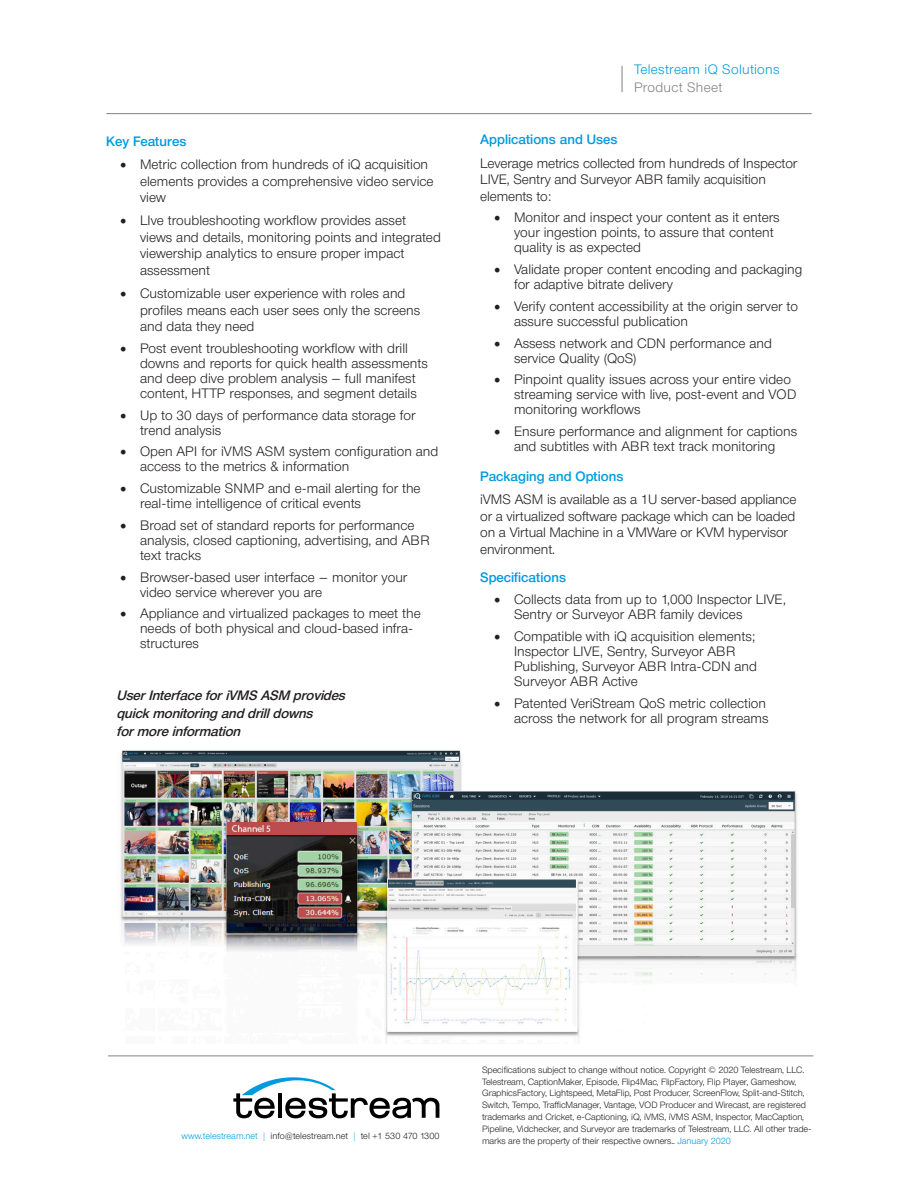
<style>
.page{position:relative;width:918px;height:1188px;background:#fff}
.page>*{position:absolute;margin:0;border:0;box-sizing:border-box;transform-origin:0 0}
.t1{font:300 13.5px/15px "Neue Helvetica BQ";color:#231f20}
.t2{font:italic 500 13.5px "Neue Helvetica BQ";color:#231f20}
.t3{font:500 13.5px "Neue Helvetica BQ";color:#009bdf}
.t4{font:300 13.5px "Neue Helvetica BQ";letter-spacing:.02em;color:#009bdf}
.t5{font:300 13.5px "Neue Helvetica BQ";letter-spacing:.02em;color:#808285}
.t6{font:300 9px/11.9px "Neue Helvetica BQ";letter-spacing:-.01em;color:#231f20}
.s1{font-family:"Minion Pro";font-weight:400;font-size:18px}
.s2{color:#009bdf}
</style>
<div class="page">
<hr style="left:108px;top:1056px;width:705px;height:1px;background:#808285">
<svg style="left:233px;top:1077px;width:206px;height:41px"></svg>
<img style="left:120px;top:750px;width:677px;height:294px">
<hr style="left:106px;top:113px;width:706px;height:1px;background:#808285">
<svg style="left:622px;top:66px;width:1px;height:26px"></svg>
<p class="t3" style="left:106px;top:132px;width:82px">Key Features</p>
<p class="t1" style="left:140px;top:156px;width:295px;line-height:16.5px;text-indent:-20px"><span class="s1">•</span> Metric collection from hundreds of iQ acquisition elements provides a comprehensive video service view</p>
<p class="t1" style="left:140px;top:212px;width:302px;line-height:16.5px;text-indent:-20px"><span class="s1">•</span> LIve troubleshooting workflow provides asset views and details, monitoring points and integrated viewership analytics to ensure proper impact assessment</p>
<p class="t1" style="left:140px;top:285px;width:282px;line-height:16.5px;text-indent:-20px"><span class="s1">•</span> Customizable user experience with roles and profiles means each user sees only the screens and data they need</p>
<p class="t1" style="left:140px;top:340px;width:289px;text-indent:-20px"><span class="s1">•</span> Post event troubleshooting workflow with drill downs and reports for quick health assessments and deep dive problem analysis – full manifest content, HTTP responses, and segment details</p>
<p class="t1" style="left:140px;top:407px;width:277px;text-indent:-20px"><span class="s1">•</span> Up to 30 days of performance data storage for trend analysis</p>
<p class="t1" style="left:140px;top:444px;width:300px;text-indent:-20px"><span class="s1">•</span> Open API for iVMS ASM system configuration and access to the metrics &amp; information</p>
<p class="t1" style="left:140px;top:481px;width:282px;text-indent:-20px"><span class="s1">•</span> Customizable SNMP and e-mail alerting for the real-time intelligence of critical events</p>
<p class="t1" style="left:140px;top:517px;width:291px;text-indent:-20px"><span class="s1">•</span> Broad set of standard reports for performance analysis, closed captioning, advertising, and ABR text tracks</p>
<p class="t1" style="left:140px;top:569px;width:269px;text-indent:-20px"><span class="s1">•</span> Browser-based user interface – monitor your video service wherever you are</p>
<p class="t1" style="left:140px;top:606px;width:282px;text-indent:-20px"><span class="s1">•</span> Appliance and virtualized packages to meet the needs of both physical and cloud-based infra&shy;structures</p>
<p class="t2" style="left:117px;top:687px;width:234px">UserInterfaceforiVMS ASM provides</p>
<p class="t2" style="left:117px;top:705px;width:202px">quickmonitoringanddrilldowns</p>
<p class="t2" style="left:117px;top:723px;width:129px">formoreinformation</p>
<p class="t4" style="left:634px;top:61px;width:147px">Telestream iQ Solutions</p>
<p class="t5" style="left:634px;top:79px;width:90px">Product Sheet</p>
<p class="t3" style="left:480px;top:131px;width:139px">Applications and Uses</p>
<p class="t1" style="left:480px;top:154px;width:319px;line-height:16.5px">Leverage metrics collected from hundreds of Inspector<br>LIVE, Sentry and Surveyor ABR family acquisition elements to:</p>
<p class="t1" style="left:514px;top:210px;width:267px;text-indent:-20px"><span class="s1">•</span> Monitor and inspect your content as it enters your ingestion points, to assure that content quality is as expected</p>
<p class="t1" style="left:514px;top:262px;width:290px;text-indent:-20px"><span class="s1">•</span> Validate proper content encoding and packaging for adaptive bitrate delivery</p>
<p class="t1" style="left:514px;top:298px;width:286px;text-indent:-20px"><span class="s1">•</span> Verify content accessibility at the origin server to assure successful publication</p>
<p class="t1" style="left:514px;top:335px;width:259px;text-indent:-20px"><span class="s1">•</span> Assess network and CDN performance and service Quality (QoS)</p>
<p class="t1" style="left:514px;top:372px;width:284px;text-indent:-20px"><span class="s1">•</span> Pinpoint quality issues across your entire video streaming service with live, post-event and VOD monitoring workflows</p>
<p class="t1" style="left:494px;top:424px;width:305px;text-align:center"><span class="s1">•</span> Ensure performance and alignment for captions and subtitles with ABR text track monitoring</p>
<p class="t3" style="left:480px;top:468px;width:145px">Packaging and Options</p>
<p class="t1" style="left:480px;top:491px;width:318px;line-height:16.5px">iVMS ASM is available as a 1U server-based appliance or a virtualized software package which can be loaded on a Virtual Machine in a VMWare or KVM hypervisor environment.</p>
<p class="t3" style="left:480px;top:569px;width:87px">Specifications</p>
<p class="t1" style="left:514px;top:592px;width:273px;text-indent:-20px"><span class="s1">•</span> Collects data from up to 1,000 Inspector LIVE,<br>Sentry or Surveyor ABR family devices</p>
<p class="t1" style="left:514px;top:628px;width:245px;text-indent:-20px"><span class="s1">•</span> Compatible with iQ acquisition elements; Inspector LIVE, Sentry, Surveyor ABR Publishing, Surveyor ABR Intra-CDN and Surveyor ABR Active</p>
<p class="t1" style="left:494px;top:695px;width:276px;text-align:right"><span class="s1">•</span> Patented VeriStream QoS metric collection across the network for all program streams</p>
<p class="t6" style="left:182px;top:1130px;width:259px"><span class="s2">www.telestream.net |</span> info@telestream.net <span class="s2">|</span> tel +1 530 470 1300</p>
<p class="t6" style="left:482px;top:1064px;width:324px">Specifications subject to change without notice. Copyright © 2020 Telestream, LLC.</p>
<p class="t6" style="left:482px;top:1076px;width:331px">Telestream, CaptionMaker, Episode, Flip4Mac, FlipFactory, Flip Player, Gameshow, GraphicsFactory, Lightspeed, MetaFlip, Post Producer, ScreenFlow, Split-and-Stitch, Switch, Tempo, TrafficManager, Vantage, VOD Producer and Wirecast, are registered trademarks and Cricket, e-Captioning, iQ, iVMS, iVMS ASM, Inspector, MacCaption, Pipeline, Vidchecker, and Surveyor are trademarks of Telestream, LLC. All other trade&shy;marks are the property of their respective owners.. <span class="s2">January 2020</span></p>
</div>
